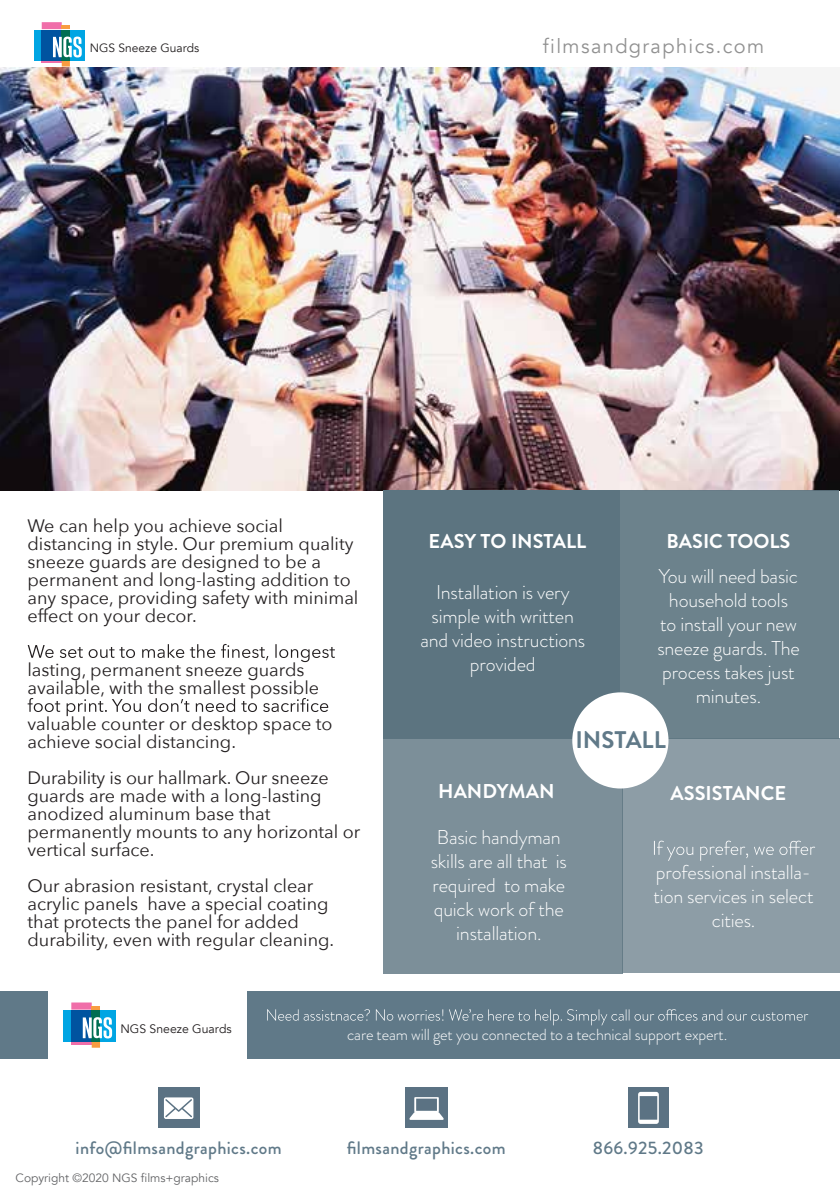
<style>
.page{position:relative;width:840px;height:1191px;background:#fff}
.page>*{position:absolute;margin:0;border:0;box-sizing:border-box;transform-origin:0 0}
.t1{font:700 24px "Brandon Grotesque";color:#607988}
.t2{font:300 20px/24px "Brandon Grotesque";letter-spacing:-.01em;color:#fff;text-align:center}
.t3{font:700 20px "Brandon Grotesque";color:#fff}
.t4{font:20px "Avenir";letter-spacing:.07em;color:#919191}
.t5{font:18px/18px "Avenir Next";color:#231f20}
.t6{font:500 18px "Brandon Grotesque";letter-spacing:.02em;color:#607988}
.t7{font:300 16px "Brandon Grotesque";letter-spacing:-.01em;color:#fff}
.t8{font:12.2px "Avenir";color:#231f20}
.t9{font:12px "Avenir";color:#636466}
.t10{font:12px "Avenir";color:#231f20}
</style>
<div class="page">
<div style="left:248px;top:991px;width:591px;height:68px;background:#607988"></div>
<svg style="left:267px;top:1009px;width:540px;height:16px"></svg>
<div style="left:0;top:991px;width:48px;height:68px;background:#607988"></div>
<img style="left:0;top:68px;width:839px;height:422px">
<div style="left:383px;top:490px;width:236px;height:249px;background:#5c7480"></div>
<div style="left:383px;top:739px;width:239px;height:235px;background:#7c8f99"></div>
<div style="left:619px;top:490px;width:218px;height:249px;background:#6c828c"></div>
<div style="left:622px;top:738px;width:217px;height:234px;background:#8d9da6"></div>
<div style="left:572px;top:692px;width:96px;height:96px;background:#fff;border-radius:50%"></div>
<svg style="left:654px;top:840px;width:160px;height:21px"></svg>
<svg style="left:28px;top:644px;width:307px;height:18px"></svg>
<svg style="left:28px;top:698px;width:300px;height:18px"></svg>
<hr style="left:42px;top:60px;width:20px;height:3px;background:#f06ea9">
<div style="left:34px;top:30px;width:7px;height:30px;background:#00a5e3"></div>
<div style="left:70px;top:30px;width:15px;height:30px;background:#00a5e3"></div>
<div style="left:42px;top:30px;width:20px;height:30px;background:#0053a0"></div>
<div style="left:62px;top:30px;width:8px;height:30px;background:#006e52"></div>
<svg style="left:42px;top:22px;width:28px;height:7px"></svg>
<svg style="left:53px;top:37px;width:29px;height:30px"></svg>
<hr style="left:71px;top:1041px;width:21px;height:3px;background:#f06ea9">
<div style="left:63px;top:1010px;width:7px;height:31px;background:#00a5e3"></div>
<div style="left:100px;top:1010px;width:15px;height:31px;background:#00a5e3"></div>
<div style="left:71px;top:1010px;width:21px;height:31px;background:#0053a0"></div>
<div style="left:92px;top:1010px;width:8px;height:31px;background:#006e52"></div>
<svg style="left:71px;top:1002px;width:29px;height:7px"></svg>
<svg style="left:83px;top:1017px;width:29px;height:30px"></svg>
<div style="left:158px;top:1087px;width:41px;height:41px;background:#5b7283"></div>
<svg style="left:164px;top:1097px;width:29px;height:22px"></svg>
<div style="left:405px;top:1087px;width:42px;height:41px;background:#5b7283"></div>
<svg style="left:409px;top:1097px;width:34px;height:22px"></svg>
<div style="left:628px;top:1087px;width:40px;height:41px;background:#5b7283"></div>
<svg style="left:638px;top:1091px;width:20px;height:32px"></svg>
<p class="t10" style="left:90px;top:40px;width:111px">NGS Sneeze Guards</p>
<p class="t4" style="left:542px;top:34px;width:223px">filmsandgraphics.com</p>
<p class="t5" style="left:27px;top:516px;width:332px">We can help you achieve social distancing in style. Our premium quality sneeze guards are designed to be a permanent and long-lasting addition to any space, providing safety with minimal effect on your decor.</p>
<p class="t5" style="left:27px;top:660px;width:293px">lasting, permanent sneeze guards available, with the smallest possible</p>
<p class="t5" style="left:27px;top:714px;width:306px">valuable counter or desktop space to achieve social distancing.</p>
<p class="t5" style="left:27px;top:768px;width:334px">Durability is our hallmark. Our sneeze guards are made with a long-lasting anodized aluminum base that permanently mounts to any horizontal or vertical surface.</p>
<p class="t5" style="left:27px;top:876px;width:308px">Our abrasion resistant, crystal clear acrylic panels have a special coating that protects the panel for added durability, even with regular cleaning.</p>
<p class="t3" style="left:428px;top:527px;width:159px">EASY TO INSTALL</p>
<p class="t3" style="left:666px;top:527px;width:125px">BASIC TOOLS</p>
<p class="t2" style="left:420px;top:580px;width:166px">Installation is very simple with written and video instructions provided</p>
<p class="t2" style="left:657px;top:564px;width:144px">You will need basic household tools<br>to install your new sneeze guards. The process takes just minutes.</p>
<h1 class="t1" style="left:575px;top:723px;width:92px">INSTALL</h1>
<p class="t3" style="left:438px;top:777px;width:118px">HANDYMAN</p>
<p class="t3" style="left:670px;top:779px;width:117px">ASSISTANCE</p>
<p class="t2" style="left:430px;top:824px;width:138px">Basic handyman skills are all that is required to make quick work of the installation.</p>
<p class="t2" style="left:653px;top:860px;width:161px">professional installa&shy;tion services in select cities.</p>
<p class="t8" style="left:120px;top:1021px;width:113px">NGS Sneeze Guards</p>
<p class="t7" style="left:347px;top:1023px;width:381px">care team will get you connected to a technical support expert.</p>
<p class="t6" style="left:76px;top:1135px;width:207px">info@filmsandgraphics.com</p>
<p class="t6" style="left:346px;top:1135px;width:160px">filmsandgraphics.com</p>
<p class="t6" style="left:592px;top:1135px;width:112px">866.925.2083</p>
<p class="t9" style="left:16px;top:1170px;width:205px">Copyright ©2020 NGS films+graphics</p>
</div>
